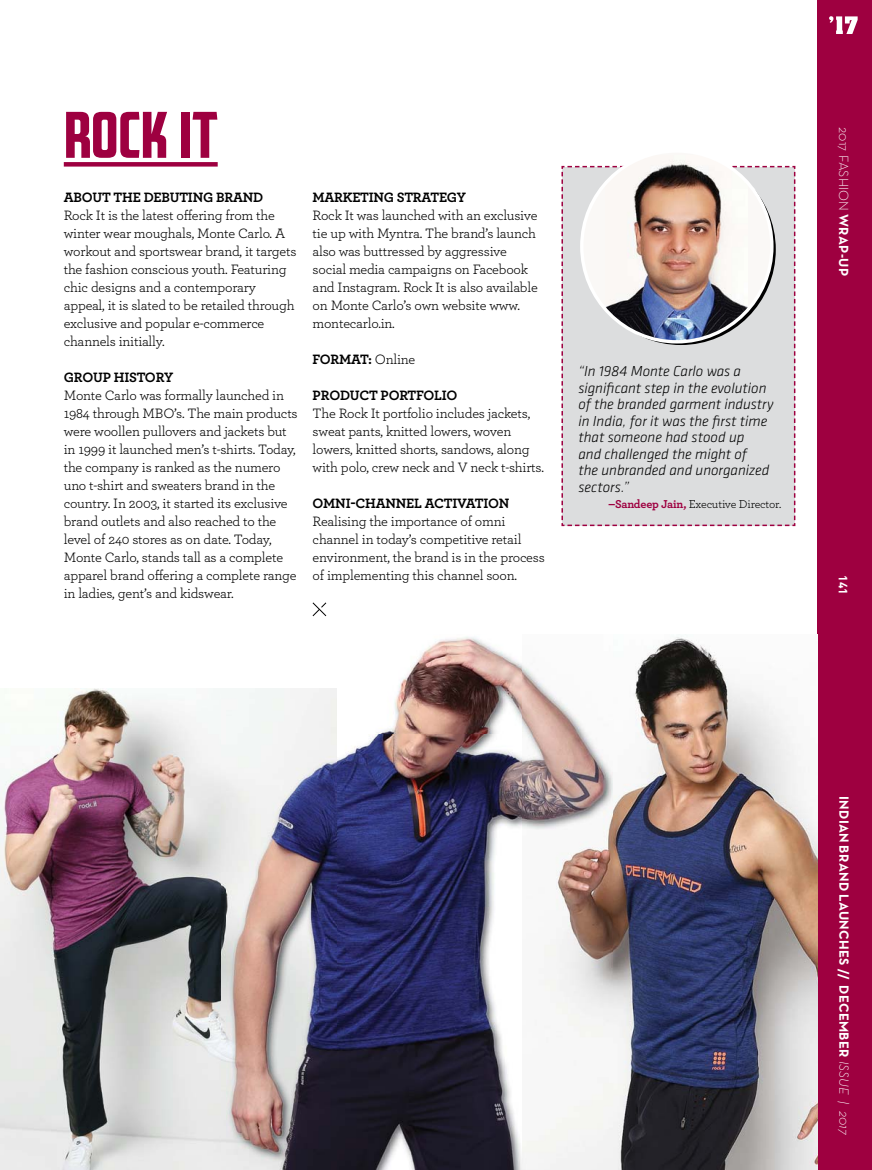
<style>
.page{position:relative;width:872px;height:1170px;background:#fff}
.page>*{position:absolute;margin:0;border:0;box-sizing:border-box;transform-origin:0 0}
.t1{font:66px "Golden Gate Gothic";color:#9e0040}
.t2{font:italic 300 15px/16.5px "Klavika";color:#000}
.t3{font:14.25px/18px "Archer";letter-spacing:-.015em;color:#000}
.t4{font:700 14.25px "Archer";letter-spacing:-.015em;color:#000}
.t5{font:700 13.5px "Neutra Text";letter-spacing:.025em;color:#fff}
.t6{font:300 13.5px "Neutra Text";letter-spacing:.01em;color:#fff}
.t7{font:12px "Archer";letter-spacing:-.015em;color:#000}
.t8{font:700 12px "DIN";color:#fff}
.s1{font-weight:400}
.s2{font-weight:700;color:#9e0040}
.s3{font-weight:700}
.s4{font-weight:300;font-style:italic}
</style>
<div class="page">
<div style="left:818px;top:0;width:54px;height:1169px;background:#9e0040"></div>
<svg style="left:829px;top:16px;width:28px;height:18px"></svg>
<svg style="left:312px;top:602px;width:15px;height:15px"></svg>
<div style="left:561px;top:165px;width:235px;height:362px;background:#dcddde"></div>
<div style="left:582px;top:151px;width:190px;height:191px;background:#faf8f6;border-radius:50%"></div>
<img style="left:605px;top:163px;width:142px;height:179px">
<svg style="left:64px;top:162px;width:154px;height:4px"></svg>
<img style="left:0;top:688px;width:323px;height:481px">
<img style="left:613px;top:636px;width:204px;height:533px">
<img style="left:226px;top:637px;width:296px;height:98px">
<img style="left:323px;top:734px;width:199px;height:435px">
<img style="left:522px;top:665px;width:91px;height:504px">
<h1 class="t1" style="left:64px;top:108px;width:155px">ROCK IT</h1>
<p class="t4" style="left:64px;top:192px;width:201px">ABOUT THE DEBUTING BRAND</p>
<p class="t3" style="left:64px;top:207px;width:234px">Rock It is the latest offering from the winter wear moughals, Monte Carlo. A workout and sportswear brand, it targets the fashion conscious youth. Featuring chic designs and a contemporary appeal, it is slated to be retailed through exclusive and popular e-commerce channels initially.</p>
<p class="t4" style="left:64px;top:372px;width:111px">GROUP HISTORY</p>
<p class="t3" style="left:64px;top:387px;width:235px">Monte Carlo was formally launched in 1984 through MBO’s. The main products were woollen pullovers and jackets but in 1999 it launched men’s t-shirts. Today, the company is ranked as the numero uno t-shirt and sweaters brand in the country. In 2003, it started its exclusive brand outlets and also reached to the level of 240 stores as on date. Today, Monte Carlo, stands tall as a complete apparel brand offering a complete range in ladies, gent’s and kidswear.</p>
<p class="t4" style="left:313px;top:192px;width:155px">MARKETING STRATEGY</p>
<p class="t3" style="left:313px;top:207px;width:227px">Rock It was launched with an exclusive tie up with Myntra. The brand’s launch also was buttressed by aggressive social media campaigns on Facebook and Instagram. Rock It is also available on Monte Carlo’s own website www. montecarlo.in.</p>
<p class="t4" style="left:313px;top:354px;width:104px">FORMAT: <span class="s1">Online</span></p>
<p class="t4" style="left:313px;top:390px;width:146px">PRODUCT PORTFOLIO</p>
<p class="t3" style="left:313px;top:405px;width:233px">The Rock It portfolio includes jackets, sweat pants, knitted lowers, woven lowers, knitted shorts, sandows, along with polo, crew neck and V neck t-shirts.</p>
<p class="t4" style="left:313px;top:498px;width:198px">OMNI-CHANNEL ACTIVATION</p>
<p class="t3" style="left:313px;top:513px;width:234px">Realising the importance of omni channel in today’s competitive retail environment, the brand is in the process of implementing this channel soon.</p>
<p class="t2" style="left:578px;top:364px;width:196px">“In 1984 Monte Carlo was a significant step in the evolution of the branded garment industry in India, for it was the first time that someone had stood up<br>and challenged the might of<br>the unbranded and unorganized sectors.”</p>
<p class="t7" style="left:608px;top:499px;width:174px"><span class="s2">–Sandeep Jain,</span> Executive Director.</p>
<p class="t6" style="left:848px;top:127px;width:150px;rotate:90deg">2017 FASHION <span class="s3">WRAP-UP</span></p>
<p class="t8" style="left:850px;top:575px;width:20px;rotate:90deg">141</p>
<p class="t5" style="left:849px;top:796px;width:340px;rotate:90deg">INDIAN BRAND LAUNCHES // DECEMBER <span class="s4">ISSUE | 2017</span></p>
</div>
